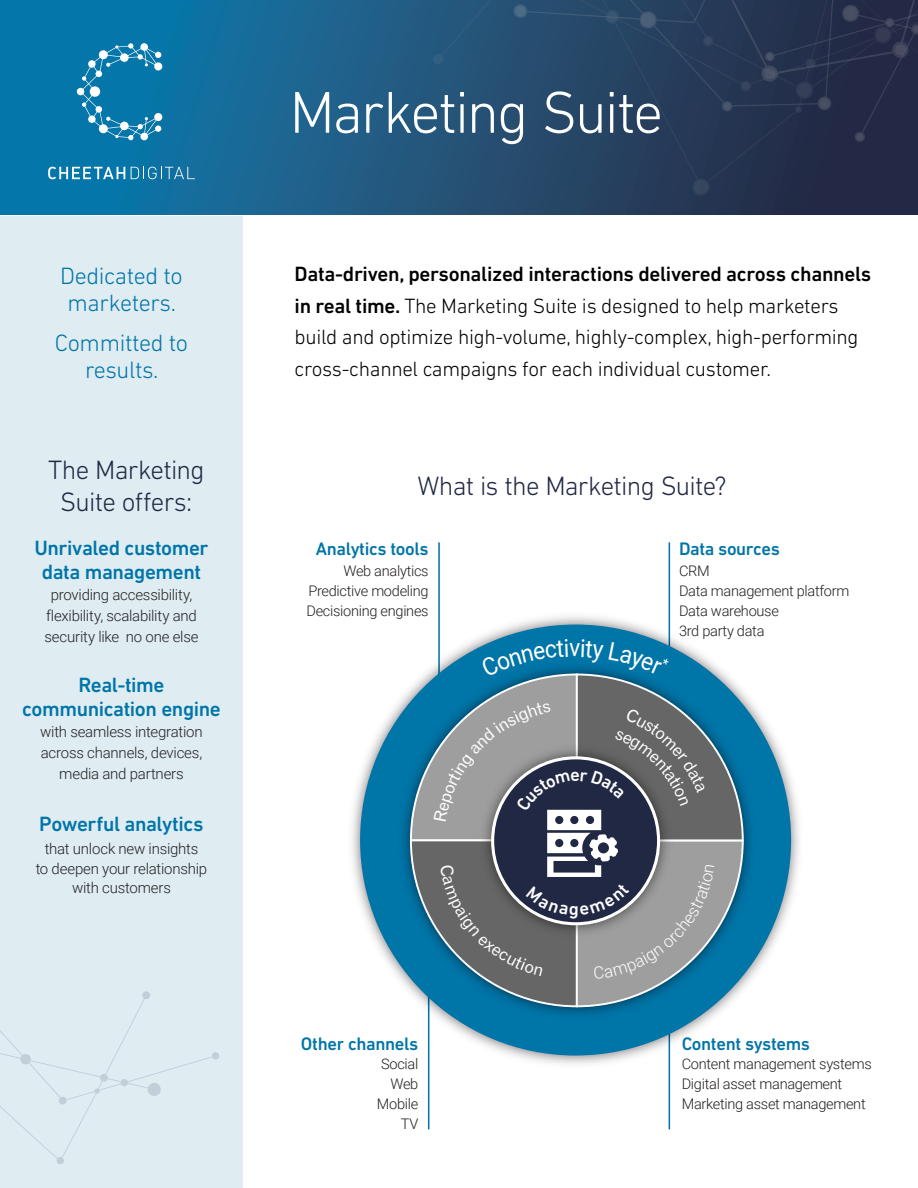
<style>
.page{position:relative;width:918px;height:1188px;background:#fff}
.page>*{position:absolute;margin:0;border:0;box-sizing:border-box;transform-origin:0 0}
.Main_title{font:300 60px "DIN Next W1 G";letter-spacing:-.04em;color:#fff}
.Intro_Copy_-_14_ligh{font:300 27px/31.5px "DIN Next W1 G";letter-spacing:-.03em;color:#212844;text-align:center}
.Tagline{font:300 24px/27px "DIN Next W1 G";letter-spacing:-.015em;color:#0075a8;text-align:center}
.Intro_Copy_-_14_ligh-2{font:300 21px/31.5px "DIN Next W1 G";letter-spacing:-.015em;color:#000}
.Subhead_-_14_Blue{font:500 21px/24px "DIN Next W1 G";letter-spacing:-.02em;color:#0075a8;text-align:center}
.Bold_Blue_14{font:500 21px "DIN Next W1 G";letter-spacing:-.02em;color:#0075a8}
.t1{font:500 18.45px "DIN Next W1 G";letter-spacing:-.02em;color:#0075a8}
.Body_Copy{font:300 15px/21px "Roboto";letter-spacing:-.015em;color:#212121;text-align:center}
.t2{font:300 14.55px/20px "Roboto";letter-spacing:-.02em;color:#231e20}
.s1{font-weight:500}
</style>
<div class="page">
<div style="left:0;top:216px;width:243px;height:972px;background:#dfecf2"></div>
<div style="left:0;top:0;width:918px;height:214px;background:linear-gradient(to bottom,#0974a7,#0e71a2)"></div>
<svg style="left:253px;top:0;width:665px;height:214px;background:#1f5b83"></svg>
<div style="left:764px;top:196px;width:154px;height:12px;background:#232844"></div>
<svg style="left:365px;top:0;width:553px;height:196px;background:#254060"></svg>
<svg style="left:48px;top:167px;width:77px;height:12px"></svg>
<svg style="left:131px;top:167px;width:64px;height:12px"></svg>
<svg style="left:77px;top:43px;width:85px;height:97px;background:#2989b5"></svg>
<svg style="left:0;top:991px;width:219px;height:173px"></svg>
<hr style="left:438px;top:542px;width:2px;height:154px;background:#0075a8">
<hr style="left:428px;top:975px;width:1px;height:154px;background:#0075a8">
<hr style="left:669px;top:975px;width:1px;height:154px;background:#0075a8">
<hr style="left:669px;top:542px;width:1px;height:154px;background:#0075a8">
<img style="left:352px;top:608px;width:447px;height:464px">
<div style="left:360px;top:625px;width:431px;height:431px;background:#0075a8;border-radius:50%"></div>
<img style="left:393px;top:657px;width:367px;height:367px">
<svg style="left:409px;top:639px;width:336px;height:369px"></svg>
<p class="Tagline" style="left:60px;top:262px;width:124px">Dedicated to marketers.</p>
<p class="Tagline" style="left:55px;top:329px;width:135px">Committed to results.</p>
<p class="Intro_Copy_-_14_ligh" style="left:48px;top:454px;width:158px">The Marketing<br>Suite offers:</p>
<p class="Subhead_-_14_Blue" style="left:34px;top:536px;width:176px">Unrivaled customer data management</p>
<p class="Body_Copy" style="left:45px;top:584px;width:155px">providing accessibility, flexibility, scalability and security like no one else</p>
<p class="Subhead_-_14_Blue" style="left:22px;top:673px;width:200px">Real-time communication engine</p>
<p class="Body_Copy" style="left:40px;top:721px;width:164px">with seamless integration across channels, devices, media and partners</p>
<p class="Bold_Blue_14" style="left:39px;top:811px;width:166px">Powerful analytics</p>
<p class="Body_Copy" style="left:36px;top:839px;width:173px;line-height:19.5px">that unlock new insights<br>to deepen your relationship with customers</p>
<p class="Main_title" style="left:290px;top:78px;width:375px">Marketing Suite</p>
<p class="Intro_Copy_-_14_ligh-2" style="left:295px;top:258px;width:578px"><span class="s1">Data-driven, personalized interactions delivered across channels in real time.</span> The Marketing Suite is designed to help marketers build and optimize high-volume, highly-complex, high-performing cross-channel campaigns for each individual customer.</p>
<p class="Intro_Copy_-_14_ligh" style="left:417px;top:469px;width:311px">What is the Marketing Suite?</p>
<p class="t1" style="left:316px;top:538px;width:114px">Analytics tools</p>
<p class="t2" style="left:306px;top:560px;width:124px;text-align:justify;text-indent:37px">Web analytics Predictive modeling Decisioning engines</p>
<p class="t1" style="left:301px;top:1033px;width:119px">Other channels</p>
<p class="t2" style="left:377px;top:1053px;width:43px;text-align:right">Social<br>Web<br>Mobile<br>TV</p>
<p class="t1" style="left:679px;top:538px;width:103px">Data sources</p>
<p class="t2" style="left:679px;top:560px;width:172px">CRM<br>Data management platform<br>Data warehouse<br>3rd party data</p>
<p class="t1" style="left:682px;top:1033px;width:130px">Content systems</p>
<p class="t2" style="left:682px;top:1053px;width:192px">Content management systems<br>Digital asset management<br>Marketing asset management</p>
</div>
